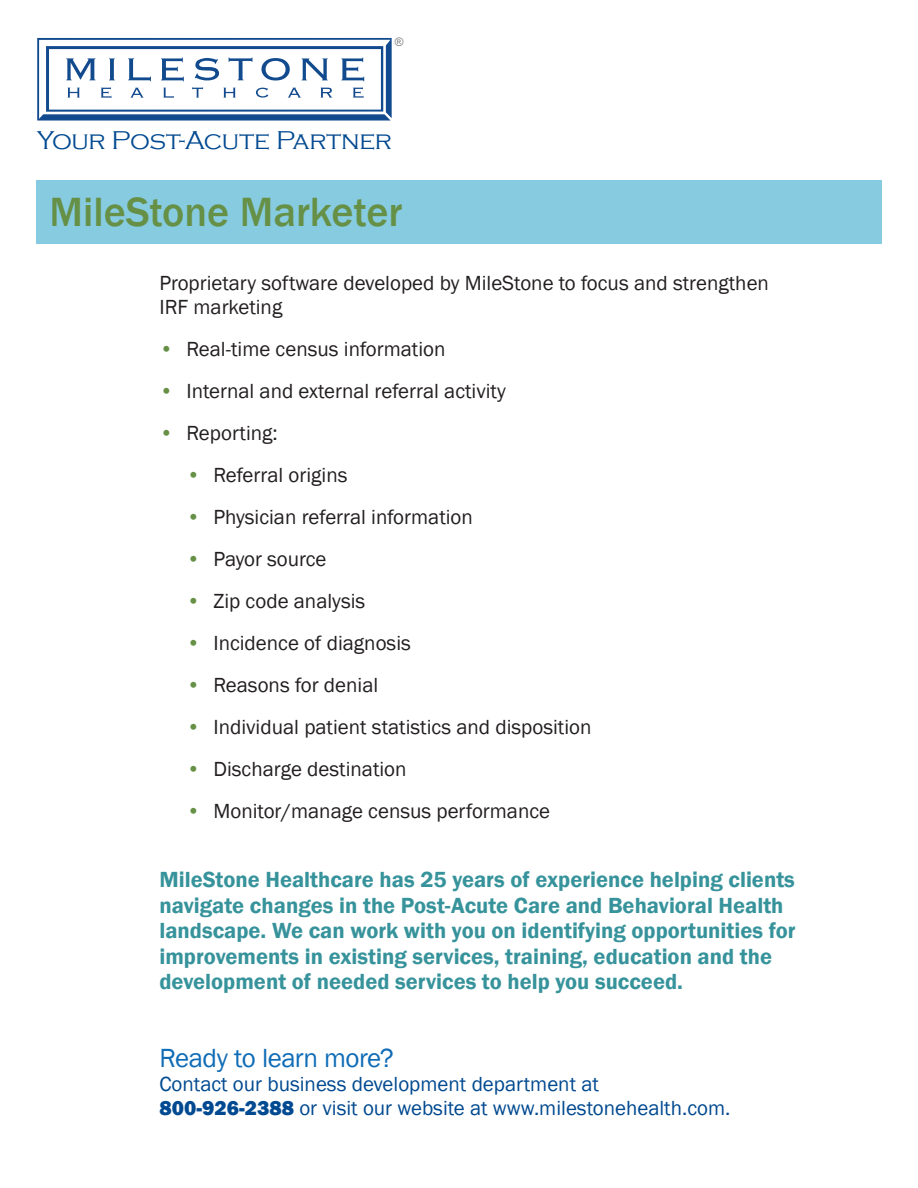
<style>
.page{position:relative;width:918px;height:1188px;background:#fff}
.page>*{position:absolute;margin:0;border:0;box-sizing:border-box;transform-origin:0 0}
.t1{font:500 42px "Franklin Gothic";color:#669046}
.t2{font:27px "Franklin Gothic";letter-spacing:-.02em;color:#0f6cb6}
.t3{font:300 26.55px "Copperplate Gothic";letter-spacing:-.015em;color:#014990}
.t4{font:600 22.5px/25.5px "Franklin Gothic";color:#37939b}
.bullet2{font:21px "Franklin Gothic";color:#231f20}
.t5{font:21px "Franklin Gothic";color:#014990}
.bullet1{font:21px "Franklin Gothic";color:#231f20}
.body{font:21px/24px "Franklin Gothic";color:#231f20}
.t6{font:11.85px "Arial";color:#808285}
.s1{color:#669046}
.s2{font-weight:800}
</style>
<div class="page">
<div style="left:36px;top:180px;width:846px;height:64px;background:#87cbe1"></div>
<svg style="left:37px;top:38px;width:355px;height:83px"></svg>
<p class="t6" style="left:395px;top:34px;width:10px">®</p>
<p class="t3" style="left:37px;top:126px;width:356px">Your Post-Acute Partner</p>
<p class="t1" style="left:50px;top:186px;width:354px">MileStone Marketer</p>
<p class="body" style="left:159px;top:272px;width:611px">Proprietary software developed by MileStone to focus and strengthen<br>IRF marketing</p>
<p class="bullet1" style="left:159px;top:336px;width:288px"><span class="s1">•</span> Real-time census information</p>
<p class="bullet1" style="left:159px;top:378px;width:348px"><span class="s1">•</span> Internal and external referral activity</p>
<p class="bullet1" style="left:159px;top:420px;width:120px"><span class="s1">•</span> Reporting:</p>
<p class="bullet2" style="left:186px;top:462px;width:163px"><span class="s1">•</span> Referral origins</p>
<p class="bullet2" style="left:186px;top:504px;width:288px"><span class="s1">•</span> Physician referral information</p>
<p class="bullet2" style="left:186px;top:546px;width:142px"><span class="s1">•</span> Payor source</p>
<p class="bullet2" style="left:186px;top:588px;width:180px"><span class="s1">•</span> Zip code analysis</p>
<p class="bullet2" style="left:186px;top:630px;width:226px"><span class="s1">•</span> Incidence of diagnosis</p>
<p class="bullet2" style="left:186px;top:672px;width:193px"><span class="s1">•</span> Reasons for denial</p>
<p class="bullet2" style="left:186px;top:714px;width:407px"><span class="s1">•</span> Individual patient statistics and disposition</p>
<p class="bullet2" style="left:186px;top:756px;width:222px"><span class="s1">•</span> Discharge destination</p>
<p class="bullet2" style="left:186px;top:798px;width:365px"><span class="s1">•</span> Monitor/manage census performance</p>
<p class="t4" style="left:159px;top:867px;width:638px">MileStone Healthcare has 25 years of experience helping clients navigate changes in the Post-Acute Care and Behavioral Health landscape. We can work with you on identifying opportunities for improvements in existing services, training, education and the development of needed services to help you succeed.</p>
<p class="t2" style="left:159px;top:1041px;width:236px">Ready to learn more?</p>
<p class="t5" style="left:159px;top:1071px;width:441px">Contact our business development department at</p>
<p class="t5" style="left:159px;top:1095px;width:573px"><span class="s2">800-926-2388</span> or visit our website at www.milestonehealth.com.</p>
</div>
